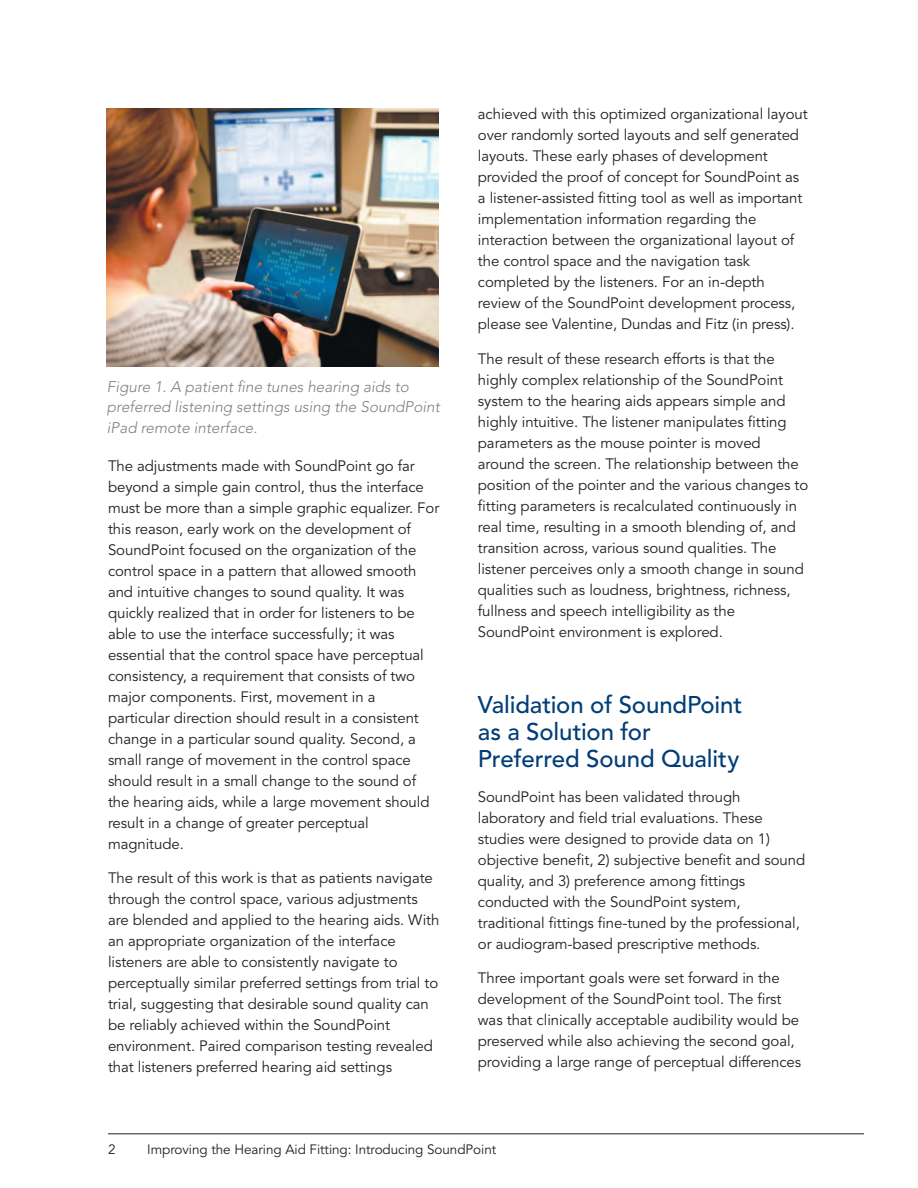
<style>
.page{position:relative;width:918px;height:1188px;background:#fff}
.page>*{position:absolute;margin:0;border:0;box-sizing:border-box;transform-origin:0 0}
.Body_Copy{font:24px/27px "Avenir LT SLI Std Medium";letter-spacing:-.005em;color:#003d78}
.fitting_range_curve{font:italic 15.3px "Avenir LT SLI Std Light";color:#808083}
.Body_Copy-2{font:15px/21px "Avenir LT SLI Std Book";letter-spacing:-.005em;color:#231f20}
.Body{font:13.5px "Avenir LT SLI Std Book";letter-spacing:-.005em;color:#231f20}
</style>
<div class="page">
<hr style="left:108px;top:1134px;width:756px;height:1px;background:#231f20">
<img style="left:107px;top:108px;width:332px;height:259px">
<p class="fitting_range_curve" style="left:107px;top:377px;width:304px">Figure 1. A patient fine tunes hearing aids to</p>
<p class="fitting_range_curve" style="left:107px;top:398px;width:334px">preferred listening settings using the SoundPoint</p>
<p class="fitting_range_curve" style="left:107px;top:418px;width:152px">iPad remote interface.</p>
<p class="Body_Copy-2" style="left:108px;top:456px;width:333px">The adjustments made with SoundPoint go far beyond a simple gain control, thus the interface must be more than a simple graphic equalizer. For this reason, early work on the development of SoundPoint focused on the organization of the control space in a pattern that allowed smooth and intuitive changes to sound quality. It was quickly realized that in order for listeners to be able to use the interface successfully; it was essential that the control space have perceptual consistency, a requirement that consists of two major components. First, movement in a particular direction should result in a consistent change in a particular sound quality. Second, a small range of movement in the control space should result in a small change to the sound of the hearing aids, while a large movement should result in a change of greater perceptual magnitude.</p>
<p class="Body_Copy-2" style="left:108px;top:868px;width:333px">The result of this work is that as patients navigate through the control space, various adjustments are blended and applied to the hearing aids. With an appropriate organization of the interface listeners are able to consistently navigate to perceptually similar preferred settings from trial to trial, suggesting that desirable sound quality can be reliably achieved within the SoundPoint environment. Paired comparison testing revealed that listeners preferred hearing aid settings</p>
<p class="Body_Copy-2" style="left:478px;top:104px;width:331px">achieved with this optimized organizational layout over randomly sorted layouts and self generated layouts. These early phases of development provided the proof of concept for SoundPoint as a listener-assisted fitting tool as well as important implementation information regarding the interaction between the organizational layout of the control space and the navigation task completed by the listeners. For an in-depth review of the SoundPoint development process, please see Valentine, Dundas and Fitz (in press).</p>
<p class="Body_Copy-2" style="left:478px;top:349px;width:332px">The result of these research efforts is that the highly complex relationship of the SoundPoint system to the hearing aids appears simple and highly intuitive. The listener manipulates fitting parameters as the mouse pointer is moved around the screen. The relationship between the position of the pointer and the various changes to fitting parameters is recalculated continuously in real time, resulting in a smooth blending of, and transition across, various sound qualities. The listener perceives only a smooth change in sound qualities such as loudness, brightness, richness, fullness and speech intelligibility as the SoundPoint environment is explored.</p>
<p class="Body_Copy" style="left:478px;top:692px;width:266px">Validation of SoundPoint as a Solution for<br>Preferred Sound Quality</p>
<p class="Body_Copy-2" style="left:478px;top:787px;width:329px">SoundPoint has been validated through laboratory and field trial evaluations. These studies were designed to provide data on 1) objective benefit, 2) subjective benefit and sound quality, and 3) preference among fittings conducted with the SoundPoint system, traditional fittings fine-tuned by the professional, or audiogram-based prescriptive methods.</p>
<p class="Body_Copy-2" style="left:478px;top:968px;width:325px">Three important goals were set forward in the development of the SoundPoint tool. The first was that clinically acceptable audibility would be preserved while also achieving the second goal, providing a large range of perceptual differences</p>
<p class="Body" style="left:108px;top:1142px;width:9px">2</p>
<p class="Body" style="left:147px;top:1142px;width:351px">Improving the Hearing Aid Fitting: Introducing SoundPoint</p>
</div>
